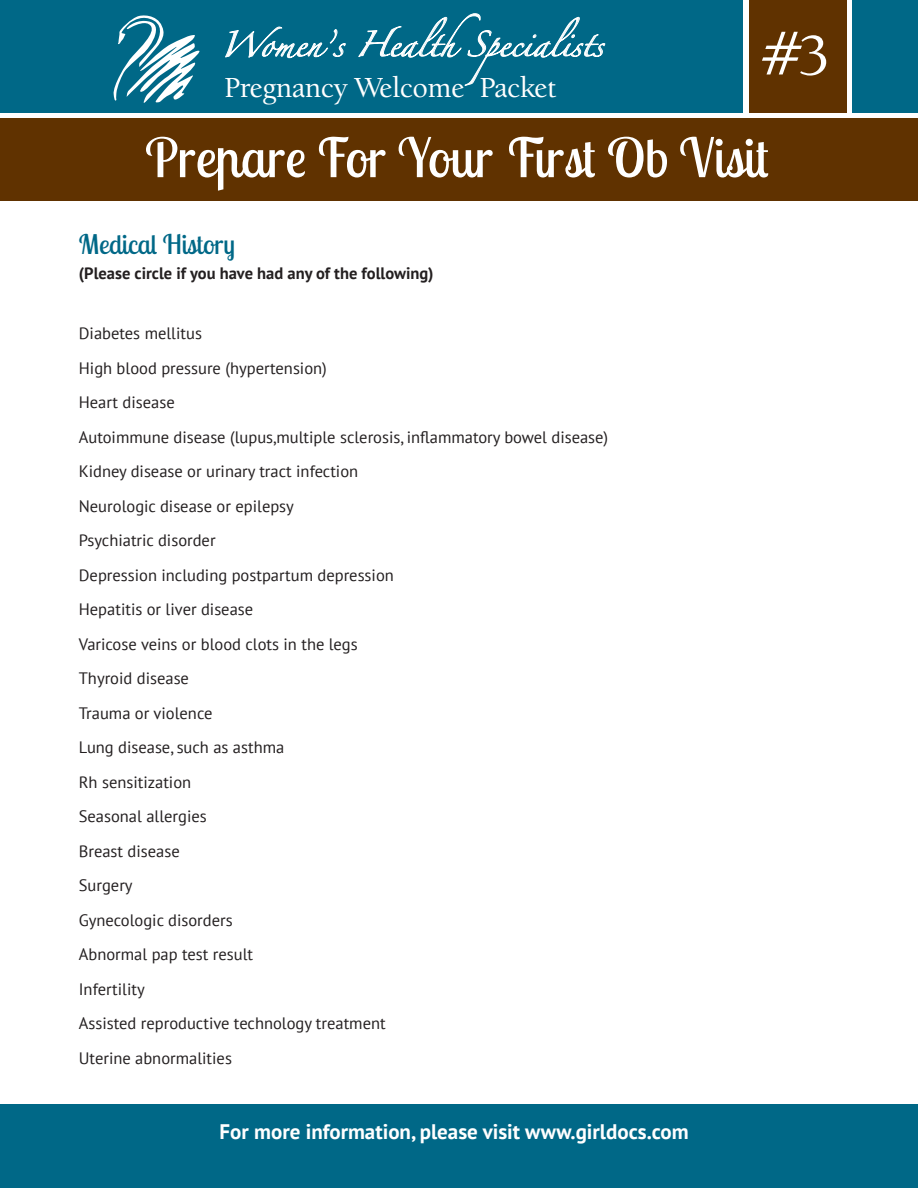
<style>
.page{position:relative;width:918px;height:1188px;background:#fff}
.page>*{position:absolute;margin:0;border:0;box-sizing:border-box;transform-origin:0 0}
.t1{font:500 60px "Berkeley Oldstyle IT Cby BT";color:#fff}
.t2{font:54px "Lobster Two";color:#fff}
.t3{font:500 30px "Berkeley Oldstyle IT Cby BT";color:#fff}
.t4{font:27px "Lobster Two";color:#006887}
.t5{font:23.1px "Zapfino";color:#fff}
.t6{font:700 21px "PT Sans";color:#fff}
.t7{font:16.5px "PT Sans";color:#231f20}
.t8{font:700 16.5px "PT Sans";color:#231f20}
</style>
<div class="page">
<div style="left:0;top:118px;width:918px;height:83px;background:#603200"></div>
<div style="left:0;top:1104px;width:918px;height:84px;background:#006887"></div>
<div style="left:749px;top:1px;width:98px;height:112px;background:#603200"></div>
<div style="left:0;top:1px;width:742px;height:112px;background:#006887"></div>
<svg style="left:113px;top:15px;width:86px;height:88px"></svg>
<svg style="left:225px;top:26px;width:121px;height:33px"></svg>
<svg style="left:358px;top:13px;width:248px;height:73px"></svg>
<div style="left:853px;top:1px;width:65px;height:112px;background:#006887"></div>
<p class="t5" style="left:220px;top:34px;width:385px">Women’s HealthSpecialists</p>
<p class="t3" style="left:224px;top:69px;width:334px">Pregnancy Welcome Packet</p>
<p class="t1" style="left:759px;top:19px;width:73px">#3</p>
<p class="t2" style="left:145px;top:123px;width:625px">Prepare For Your First Ob Visit</p>
<p class="t4" style="left:79px;top:227px;width:158px">Medical History</p>
<p class="t8" style="left:79px;top:262px;width:356px">(Please circle if you have had any of the following)</p>
<p class="t7" style="left:79px;top:323px;width:125px">Diabetes mellitus</p>
<p class="t7" style="left:79px;top:357px;width:250px">High blood pressure (hypertension)</p>
<p class="t7" style="left:79px;top:392px;width:97px">Heart disease</p>
<p class="t7" style="left:79px;top:426px;width:531px">Autoimmune disease (lupus,multiple sclerosis, inflammatory bowel disease)</p>
<p class="t7" style="left:79px;top:461px;width:281px">Kidney disease or urinary tract infection</p>
<p class="t7" style="left:79px;top:495px;width:217px">Neurologic disease or epilepsy</p>
<p class="t7" style="left:79px;top:530px;width:138px">Psychiatric disorder</p>
<p class="t7" style="left:79px;top:564px;width:317px">Depression including postpartum depression</p>
<p class="t7" style="left:79px;top:599px;width:176px">Hepatitis or liver disease</p>
<p class="t7" style="left:79px;top:633px;width:280px">Varicose veins or blood clots in the legs</p>
<p class="t7" style="left:79px;top:668px;width:112px">Thyroid disease</p>
<p class="t7" style="left:79px;top:702px;width:135px">Trauma or violence</p>
<p class="t7" style="left:79px;top:737px;width:207px">Lung disease, such as asthma</p>
<p class="t7" style="left:79px;top:771px;width:114px">Rh sensitization</p>
<p class="t7" style="left:79px;top:806px;width:129px">Seasonal allergies</p>
<p class="t7" style="left:79px;top:840px;width:102px">Breast disease</p>
<p class="t7" style="left:79px;top:875px;width:55px">Surgery</p>
<p class="t7" style="left:79px;top:909px;width:155px">Gynecologic disorders</p>
<p class="t7" style="left:79px;top:944px;width:176px">Abnormal pap test result</p>
<p class="t7" style="left:79px;top:978px;width:67px">Infertility</p>
<p class="t7" style="left:79px;top:1013px;width:308px">Assisted reproductive technology treatment</p>
<p class="t7" style="left:79px;top:1047px;width:155px">Uterine abnormalities</p>
<p class="t6" style="left:220px;top:1118px;width:471px">For more information, please visit www.girldocs.com</p>
</div>
